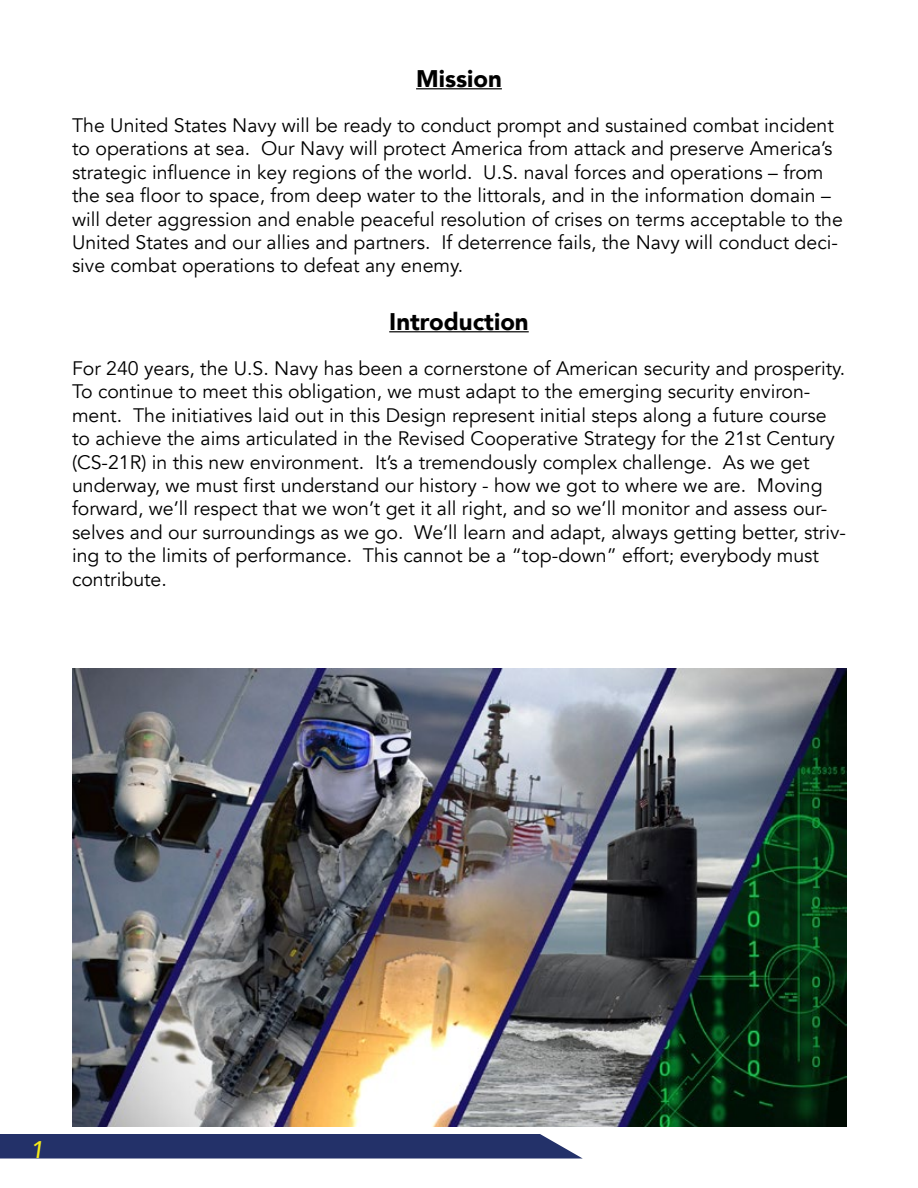
<style>
.page{position:relative;width:918px;height:1188px;background:#fff}
.page>*{position:absolute;margin:0;border:0;box-sizing:border-box;transform-origin:0 0}
.t1{font:900 24px "Avenir";color:#000}
.t2{font:italic 500 24px "Avenir";color:#f5eb19}
.t3{font:19.5px/23.4px "Avenir";color:#000}
</style>
<div class="page">
<hr style="left:416px;top:88px;width:86px;height:1px;background:#000">
<hr style="left:389px;top:331px;width:140px;height:1px;background:#000">
<svg style="left:0;top:1134px;width:583px;height:25px;background:#2f3c71"></svg>
<img style="left:72px;top:668px;width:774px;height:458px">
<p class="t1" style="left:416px;top:58px;width:87px">Mission</p>
<p class="t3" style="left:72px;top:114px;width:772px">The United States Navy will be ready to conduct prompt and sustained combat incident to operations at sea. Our Navy will protect America from attack and preserve America’s strategic influence in key regions of the world. U.S. naval forces and operations – from the sea floor to space, from deep water to the littorals, and in the information domain – will deter aggression and enable peaceful resolution of crises on terms acceptable to the United States and our allies and partners. If deterrence fails, the Navy will conduct deci&shy;sive combat operations to defeat any enemy.</p>
<p class="t1" style="left:389px;top:301px;width:141px">Introduction</p>
<p class="t3" style="left:72px;top:357px;width:776px">For 240 years, the U.S. Navy has been a cornerstone of American security and prosperity.<br>To continue to meet this obligation, we must adapt to the emerging security environ&shy;ment. The initiatives laid out in this Design represent initial steps along a future course to achieve the aims articulated in the Revised Cooperative Strategy for the 21st Century (CS-21R) in this new environment. It’s a tremendously complex challenge. As we get underway, we must first understand our history - how we got to where we are. Moving forward, we’ll respect that we won’t get it all right, and so we’ll monitor and assess our&shy;selves and our surroundings as we go. We’ll learn and adapt, always getting better, striv&shy;ing to the limits of performance. This cannot be a “top-down” effort; everybody must contribute.</p>
<p class="t2" style="left:30px;top:1135px;width:15px">1</p>
</div>
